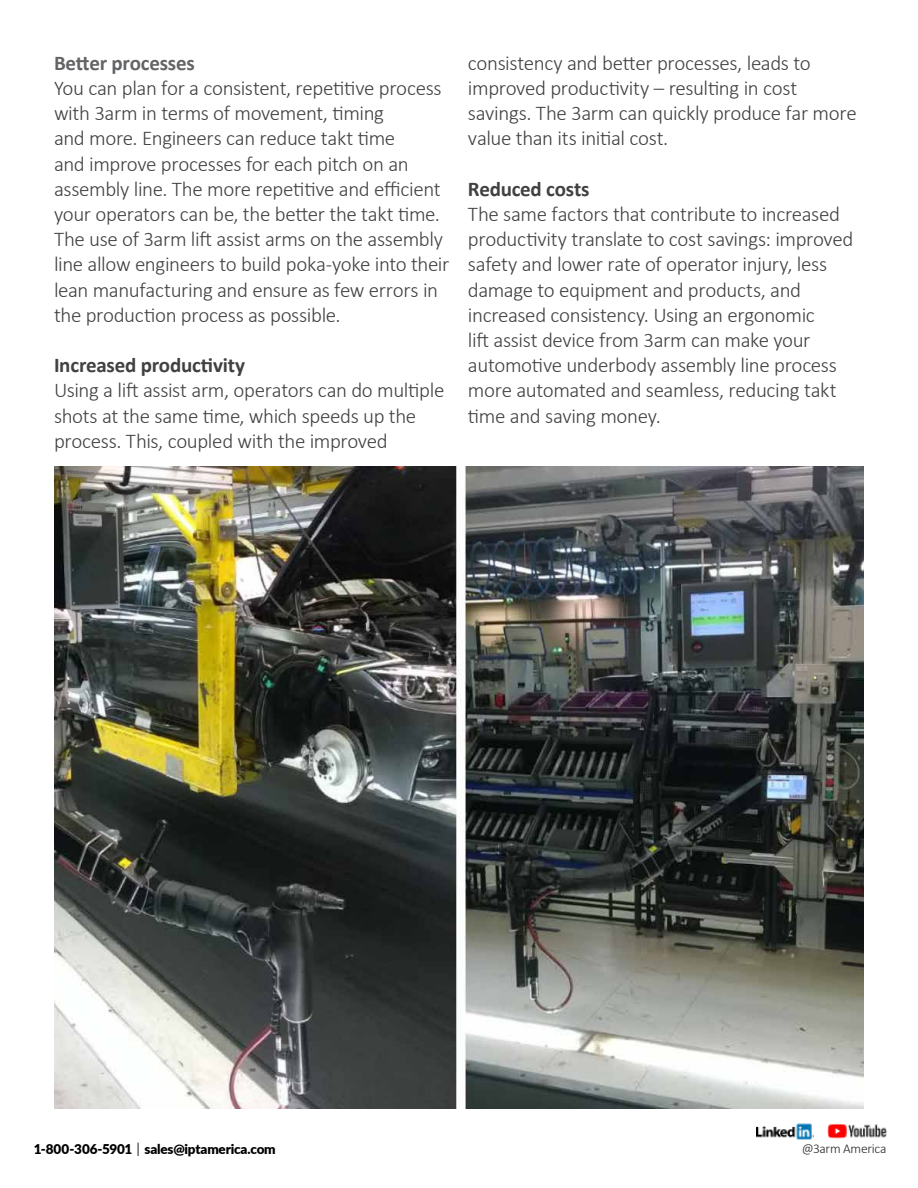
<style>
.page{position:relative;width:918px;height:1188px;background:#fff}
.page>*{position:absolute;margin:0;border:0;box-sizing:border-box;transform-origin:0 0}
.t1{font:300 21px/25.2px "Calibri";letter-spacing:-.02em;color:#414042}
.t2{font:700 21px "Calibri";letter-spacing:-.01em;color:#414042}
.t3{font:700 21px "Calibri";letter-spacing:-.01em;color:#636466}
.t4{font:900 13.5px "Lato";letter-spacing:-.015em;color:#000}
.t5{font:300 13.5px "Calibri";letter-spacing:-.02em;color:#292829}
.s1{font-size:18.15px}
</style>
<div class="page">
<img style="left:54px;top:466px;width:810px;height:643px">
<img style="left:757px;top:1123px;width:56px;height:17px">
<img style="left:827px;top:1123px;width:60px;height:16px">
<p class="t3" style="left:54px;top:48px;width:142px">Better processes</p>
<p class="t1" style="left:54px;top:75px;width:397px">You can plan for a consistent, repetitive process with 3arm in terms of movement, timing<br>and more. Engineers can reduce takt time<br>and improve processes for each pitch on an assembly line. The more repetitive and efficient your operators can be, the better the takt time.<br>The use of 3arm lift assist arms on the assembly line allow engineers to build poka-yoke into their lean manufacturing and ensure as few errors in the production process as possible.</p>
<p class="t2" style="left:54px;top:350px;width:193px">Increased productivity</p>
<p class="t1" style="left:54px;top:378px;width:392px">Using a lift assist arm, operators can do multiple shots at the same time, which speeds up the process. This, coupled with the improved</p>
<p class="t1" style="left:468px;top:50px;width:390px">consistency and better processes, leads to improved productivity – resulting in cost savings. The 3arm can quickly produce far more value than its initial cost.</p>
<p class="t2" style="left:468px;top:174px;width:123px">Reduced costs</p>
<p class="t1" style="left:468px;top:201px;width:387px">The same factors that contribute to increased productivity translate to cost savings: improved safety and lower rate of operator injury, less damage to equipment and products, and increased consistency. Using an ergonomic<br>lift assist device from 3arm can make your automotive underbody assembly line process more automated and seamless, reducing takt time and saving money.</p>
<p class="t4" style="left:34px;top:1139px;width:244px">1-800-306-5901 <span class="s1">I</span> sales@iptamerica.com</p>
<p class="t5" style="left:802px;top:1140px;width:86px">@3arm America</p>
</div>
